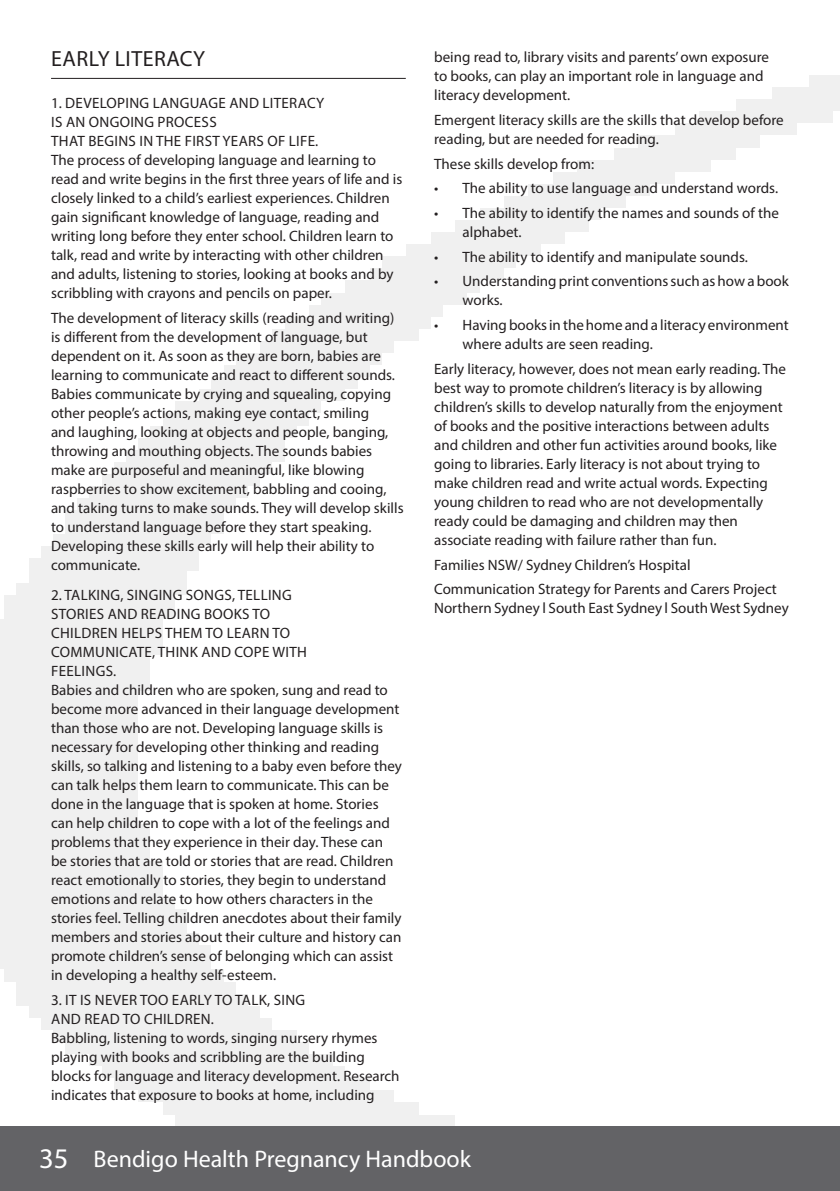
<style>
.page{position:relative;width:840px;height:1191px;background:#fff}
.page>*{position:absolute;margin:0;border:0;box-sizing:border-box;transform-origin:0 0}
.t1{font:24px "Myriad Pro";color:#fff}
.Page_Header{font:22px "Myriad Pro";letter-spacing:.02em;color:#231f20}
.Main_body{font:15px/19px "Myriad Pro";color:#231f20}
.sub_heading{font:15px/19px "Myriad Pro";letter-spacing:.02em;color:#231f20}
.s1{font-size:28.6px}
</style>
<div class="page">
<img style="left:0;top:75px;width:839px;height:1051px">
<div style="left:0;top:1126px;width:839px;height:65px;background:#636366"></div>
<hr style="left:51px;top:78px;width:354px;height:1px;background:#231f20">
<p class="Page_Header" style="left:51px;top:45px;width:155px">EARLY LITERACY</p>
<p class="sub_heading" style="left:51px;top:93px;width:274px">1. DEVELOPING LANGUAGE AND LITERACY<br>IS AN ONGOING PROCESS</p>
<p class="sub_heading" style="left:51px;top:131px;width:268px">THAT BEGINS IN THE FIRST YEARS OF LIFE.</p>
<p class="Main_body" style="left:51px;top:150px;width:352px">The process of developing language and learning to read and write begins in the first three years of life and is closely linked to a child’s earliest experiences. Children gain significant knowledge of language, reading and writing long before they enter school. Children learn to talk, read and write by interacting with other children and adults, listening to stories, looking at books and by scribbling with crayons and pencils on paper.</p>
<p class="Main_body" style="left:51px;top:308px;width:354px">The development of literacy skills (reading and writing) is different from the development of language, but dependent on it. As soon as they are born, babies are learning to communicate and react to different sounds.<br>Babies communicate by crying and squealing, copying other people’s actions, making eye contact, smiling<br>and laughing, looking at objects and people, banging, throwing and mouthing objects. The sounds babies make are purposeful and meaningful, like blowing raspberries to show excitement, babbling and cooing, and taking turns to make sounds. They will develop skills to understand language before they start speaking.<br>Developing these skills early will help their ability to communicate.</p>
<p class="sub_heading" style="left:51px;top:585px;width:257px">2. TALKING, SINGING SONGS, TELLING<br>STORIES AND READING BOOKS TO<br>CHILDREN HELPS THEM TO LEARN TO<br>COMMUNICATE, THINK AND COPE WITH<br>FEELINGS.</p>
<p class="Main_body" style="left:51px;top:680px;width:352px">Babies and children who are spoken, sung and read to become more advanced in their language development than those who are not. Developing language skills is necessary for developing other thinking and reading skills, so talking and listening to a baby even before they can talk helps them learn to communicate. This can be done in the language that is spoken at home. Stories can help children to cope with a lot of the feelings and problems that they experience in their day. These can be stories that are told or stories that are read. Children react emotionally to stories, they begin to understand emotions and relate to how others characters in the stories feel. Telling children anecdotes about their family members and stories about their culture and history can promote children’s sense of belonging which can assist in developing a healthy self-esteem.</p>
<p class="sub_heading" style="left:51px;top:990px;width:255px">3. IT IS NEVER TOO EARLY TO TALK, SING<br>AND READ TO CHILDREN.</p>
<p class="Main_body" style="left:51px;top:1028px;width:350px">Babbling, listening to words, singing nursery rhymes playing with books and scribbling are the building blocks for language and literacy development. Research indicates that exposure to books at home, including</p>
<p class="Main_body" style="left:434px;top:48px;width:336px">being read to, library visits and parents’ own exposure to books, can play an important role in language and literacy development.</p>
<p class="Main_body" style="left:434px;top:110px;width:351px">Emergent literacy skills are the skills that develop before reading, but are needed for reading.</p>
<p class="Main_body" style="left:434px;top:154px;width:161px">These skills develop from:</p>
<p class="Main_body" style="left:434px;top:179px;width:345px">• The ability to use language and understand words.</p>
<p class="Main_body" style="left:462px;top:203px;width:318px;text-indent:-28px">• The ability to identify the names and sounds of the alphabet.</p>
<p class="Main_body" style="left:434px;top:247px;width:315px">• The ability to identify and manipulate sounds.</p>
<p class="Main_body" style="left:462px;top:272px;width:327px;text-indent:-28px">• Understanding print conventions such as how a book works.</p>
<p class="Main_body" style="left:462px;top:315px;width:327px;text-indent:-28px">• Having books in the home and a literacy environment where adults are seen reading.</p>
<p class="Main_body" style="left:434px;top:359px;width:353px">Early literacy, however, does not mean early reading. The best way to promote children’s literacy is by allowing children’s skills to develop naturally from the enjoyment of books and the positive interactions between adults and children and other fun activities around books, like going to libraries. Early literacy is not about trying to make children read and write actual words. Expecting young children to read who are not developmentally ready could be damaging and children may then associate reading with failure rather than fun.</p>
<p class="Main_body" style="left:434px;top:555px;width:258px">Families NSW/ Sydney Children’s Hospital</p>
<p class="Main_body" style="left:434px;top:579px;width:356px">Communication Strategy for Parents and Carers Project<br>Northern Sydney l South East Sydney l South West Sydney</p>
<h1 class="t1" style="left:39px;top:1144px;width:433px"><span class="s1">35</span> Bendigo Health Pregnancy Handbook</h1>
</div>
